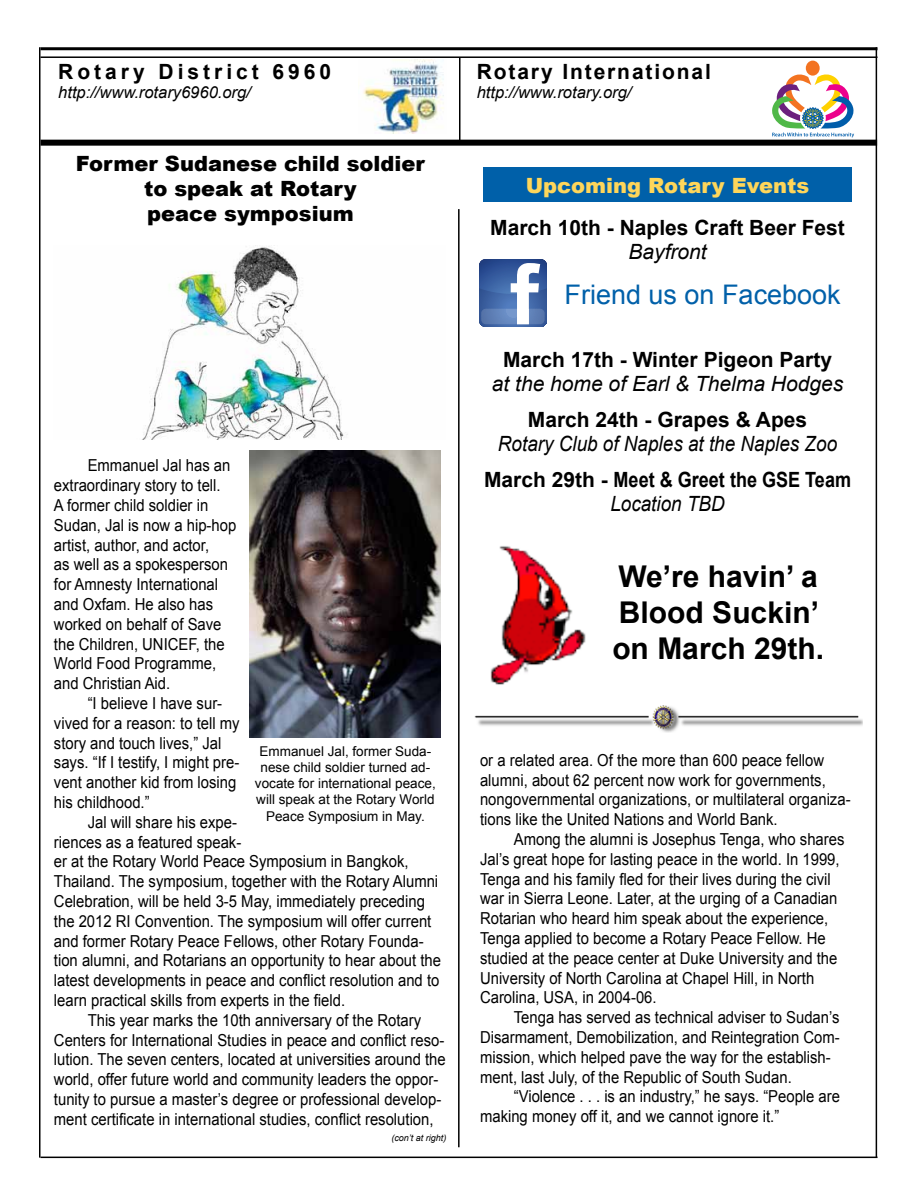
<style>
.page{position:relative;width:918px;height:1188px;background:#fff}
.page>*{position:absolute;margin:0;border:0;box-sizing:border-box;transform-origin:0 0}
.t1{font:700 30px/36px "Arial";color:#000}
.t2{font:27px "Arial";color:#0060a9}
.t3{font:700 21px "Arial";color:#000}
.t4{font:900 21px/25.2px "Arial";color:#000;text-align:center}
.t5{font:italic 21px "Arial";color:#000;scale:.9 1}
.t6{font:italic 21px "Arial";color:#000}
.t7{font:900 21px "Arial";color:#ffd65a}
.t8{font:700 21px "Arial";letter-spacing:.09em;color:#000}
.t9{font:700 21px "Arial";letter-spacing:.19em;color:#000}
.t10{font:16.5px/19.8px "Arial";color:#000;scale:.9 1}
.t11{font:italic 16.5px "Arial";color:#000}
.t12{font:13.5px/16.2px "Arial";color:#000;text-align:center}
.t13{font:italic 9px "Arial";color:#000}
</style>
<div class="page">
<img style="left:363px;top:59px;width:81px;height:74px">
<hr style="left:39px;top:47px;width:1px;height:1111px;background:#000">
<hr style="left:876px;top:47px;width:1px;height:1111px;background:#000">
<hr style="left:40px;top:47px;width:838px;height:3px;background:#000">
<hr style="left:40px;top:56px;width:838px;height:2px;background:#000">
<hr style="left:459px;top:57px;width:1px;height:85px;background:#000">
<hr style="left:40px;top:1157px;width:838px;height:1px;background:#000">
<div style="left:40px;top:140px;width:837px;height:6px;background:#000"></div>
<img style="left:490px;top:546px;width:96px;height:139px">
<hr style="left:458px;top:209px;width:2px;height:938px;background:#000">
<div style="left:806px;top:61px;width:14px;height:15px;background:#f37321;border-radius:50%"></div>
<svg style="left:772px;top:73px;width:82px;height:65px"></svg>
<img style="left:475px;top:706px;width:388px;height:27px">
<div style="left:483px;top:167px;width:369px;height:35px;background:#0060a9"></div>
<svg style="left:479px;top:259px;width:68px;height:68px"></svg>
<img style="left:142px;top:245px;width:206px;height:194px">
<img style="left:249px;top:450px;width:192px;height:288px">
<p class="t9" style="left:58px;top:57px;width:275px">Rotary District 6960</p>
<p class="t11" style="left:58px;top:82px;width:194px">http://www.rotary6960.org/</p>
<p class="t4" style="left:76px;top:150px;width:350px">Former Sudanese child soldier to speak at Rotary<br>peace symposium</p>
<p class="t10" style="left:54px;top:456px;width:204px;text-indent:34px">Emmanuel Jal has an extraordinary story to tell.<br>A former child soldier in<br>Sudan, Jal is now a hip-hop artist, author, and actor,<br>as well as a spokesperson for Amnesty International and Oxfam. He also has worked on behalf of Save the Children, UNICEF, the<br>World Food Programme, and Christian Aid.</p>
<p class="t10" style="left:54px;top:693px;width:208px;text-indent:34px">“I believe I have sur&shy;vived for a reason: to tell my story and touch lives,” Jal says. “If I testify, I might pre&shy;vent another kid from losing his childhood.”</p>
<p class="t10" style="left:54px;top:812px;width:432px;text-indent:34px">Jal will share his expe-<br>riences as a featured speak-<br>er at the Rotary World Peace Symposium in Bangkok, Thailand. The symposium, together with the Rotary Alumni Celebration, will be held 3-5 May, immediately preceding the 2012 RI Convention. The symposium will offer current and former Rotary Peace Fellows, other Rotary Founda&shy;tion alumni, and Rotarians an opportunity to hear about the latest developments in peace and conflict resolution and to learn practical skills from experts in the field.</p>
<p class="t10" style="left:54px;top:1010px;width:437px;text-indent:34px">This year marks the 10th anniversary of the Rotary Centers for International Studies in peace and conflict reso&shy;lution. The seven centers, located at universities around the world, offer future world and community leaders the oppor&shy;tunity to pursue a master’s degree or professional develop&shy;ment certificate in international studies, conflict resolution,</p>
<p class="t12" style="left:255px;top:743px;width:182px">Emmanuel Jal, former Suda&shy;nese child soldier turned ad&shy;vocate for international peace, will speak at the Rotary World<br>Peace Symposium in May.</p>
<p class="t13" style="left:391px;top:1132px;width:57px">(con’t at right)</p>
<p class="t8" style="left:477px;top:57px;width:236px">Rotary International</p>
<p class="t11" style="left:477px;top:82px;width:156px">http://www.rotary.org/</p>
<p class="t7" style="left:526px;top:170px;width:285px">Upcoming Rotary Events</p>
<p class="t3" style="left:490px;top:213px;width:356px">March 10th - Naples Craft Beer Fest</p>
<p class="t6" style="left:628px;top:238px;width:80px">Bayfront</p>
<h2 class="t2" style="left:565px;top:277px;width:278px">Friend us on Facebook</h2>
<p class="t3" style="left:503px;top:345px;width:330px">March 17th - Winter Pigeon Party</p>
<p class="t6" style="left:492px;top:370px;width:353px">at the home of Earl &amp; Thelma Hodges</p>
<p class="t3" style="left:528px;top:405px;width:281px">March 24th - Grapes &amp; Apes</p>
<p class="t5" style="left:498px;top:430px;width:378px">Rotary Club of Naples at the Naples Zoo</p>
<p class="t3" style="left:484px;top:465px;width:369px">March 29th - Meet &amp; Greet the GSE Team</p>
<p class="t5" style="left:610px;top:490px;width:129px">Location TBD</p>
<h1 class="t1" style="left:612px;top:560px;width:213px">We’re havin’ a<br>Blood Suckin’ on March 29th.</h1>
<p class="t10" style="left:480px;top:750px;width:413px">or a related area. Of the more than 600 peace fellow alumni, about 62 percent now work for governments, nongovernmental organizations, or multilateral organiza&shy;tions like the United Nations and World Bank.</p>
<p class="t10" style="left:480px;top:829px;width:406px;text-indent:34px">Among the alumni is Josephus Tenga, who shares Jal’s great hope for lasting peace in the world. In 1999, Tenga and his family fled for their lives during the civil war in Sierra Leone. Later, at the urging of a Canadian Rotarian who heard him speak about the experience, Tenga applied to become a Rotary Peace Fellow. He studied at the peace center at Duke University and the University of North Carolina at Chapel Hill, in North Carolina, USA, in 2004-06.</p>
<p class="t10" style="left:480px;top:1008px;width:401px;text-indent:34px">Tenga has served as technical adviser to Sudan’s Disarmament, Demobilization, and Reintegration Com&shy;mission, which helped pave the way for the establish&shy;ment, last July, of the Republic of South Sudan.</p>
<p class="t10" style="left:480px;top:1087px;width:402px;text-indent:34px">“Violence . . . is an industry,” he says. “People are making money off it, and we cannot ignore it.”</p>
</div>
